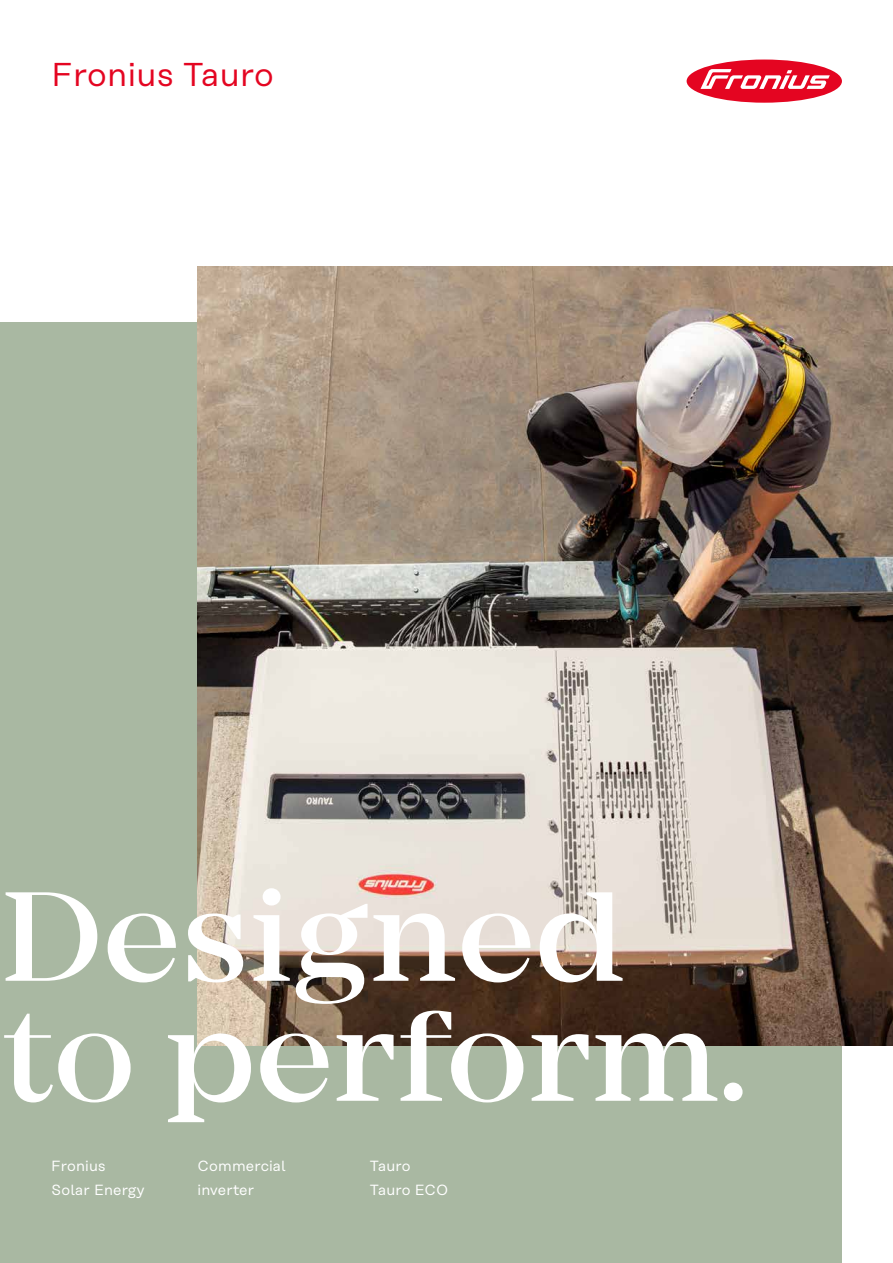
<style>
.page{position:relative;width:893px;height:1263px;background:#fff}
.page>*{position:absolute;margin:0;border:0;box-sizing:border-box;transform-origin:0 0}
.t1{font:500 132px/120px "Mirador";color:#fff}
.t2{font:33px "Rational Text";letter-spacing:.01em;color:#e40521}
.t3{font:14.7px/24px "Rational Text";letter-spacing:.01em;color:#fff}
</style>
<div class="page">
<div style="left:0;top:323px;width:842px;height:940px;background:#a9b8a2"></div>
<img style="left:198px;top:267px;width:695px;height:778px">
<div style="left:687px;top:60px;width:155px;height:43px;background:#e40521;border-radius:50%"></div>
<svg style="left:700px;top:69px;width:130px;height:20px"></svg>
<h2 class="t2" style="left:51px;top:56px;width:224px">Fronius Tauro</h2>
<h1 class="t1" style="left:2px;top:878px;width:746px">Designed to perform.</h1>
<p class="t3" style="left:51px;top:1154px;width:95px">Fronius<br>Solar Energy</p>
<p class="t3" style="left:198px;top:1154px;width:90px">Commercial inverter</p>
<p class="t3" style="left:370px;top:1154px;width:80px">Tauro<br>Tauro ECO</p>
</div>
